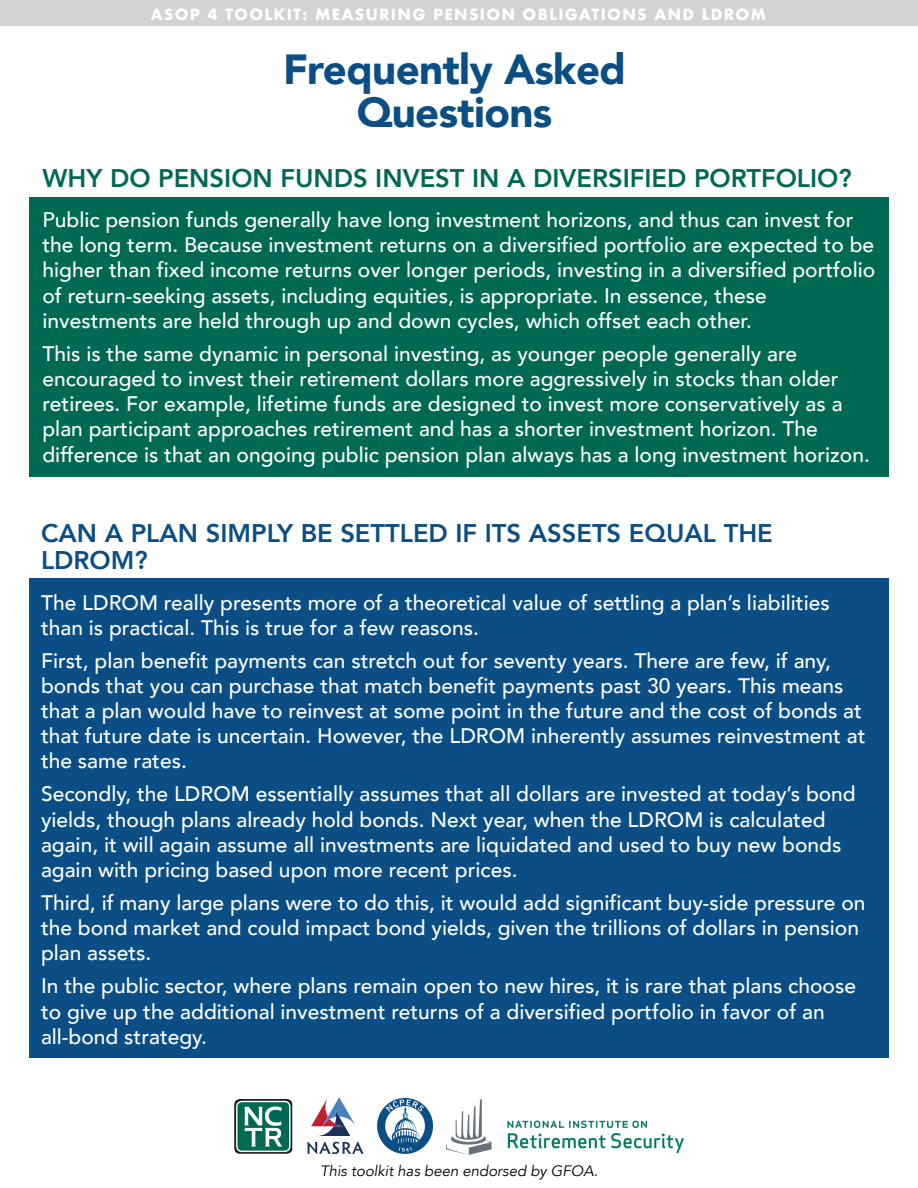
<style>
.page{position:relative;width:918px;height:1188px;background:#fff}
.page>*{position:absolute;margin:0;border:0;box-sizing:border-box;transform-origin:0 0}
.t1{font:900 42px/43.5px "Avenir";letter-spacing:-.015em;color:#0a4e85;text-align:center}
.t2{font:800 25.5px/27px "Avenir";color:#0a4e85}
.t3{font:800 25.5px "Avenir";color:#006954}
.t4{font:500 21px/25.2px "Avenir";color:#fff}
.t5{font:700 15px "Futura";letter-spacing:.08em;color:#fff}
.t6{font:italic 15px "Avenir";color:#000}
</style>
<div class="page">
<div style="left:29px;top:197px;width:860px;height:280px;background:#006954"></div>
<div style="left:29px;top:578px;width:860px;height:480px;background:#0a4e85"></div>
<div style="left:0;top:0;width:918px;height:26px;background:#d3d3d3"></div>
<img style="left:234px;top:1099px;width:59px;height:55px">
<svg style="left:311px;top:1097px;width:44px;height:39px"></svg>
<svg style="left:307px;top:1142px;width:57px;height:12px"></svg>
<img style="left:378px;top:1099px;width:55px;height:55px">
<img style="left:447px;top:1100px;width:237px;height:55px">
<p class="t5" style="left:151px;top:4px;width:617px">ASOP 4 TOOLKIT: MEASURING PENSION OBLIGATIONS AND LDROM</p>
<h1 class="t1" style="left:283px;top:46px;width:344px">Frequently Asked<br>Questions</h1>
<p class="t3" style="left:43px;top:158px;width:811px">WHY DO PENSION FUNDS INVEST IN A DIVERSIFIED PORTFOLIO?</p>
<p class="t4" style="left:43px;top:206px;width:834px">Public pension funds generally have long investment horizons, and thus can invest for the long term. Because investment returns on a diversified portfolio are expected to be higher than fixed income returns over longer periods, investing in a diversified portfolio of return-seeking assets, including equities, is appropriate. In essence, these investments are held through up and down cycles, which offset each other.</p>
<p class="t4" style="left:43px;top:340px;width:829px">This is the same dynamic in personal investing, as younger people generally are encouraged to invest their retirement dollars more aggressively in stocks than older retirees. For example, lifetime funds are designed to invest more conservatively as a plan participant approaches retirement and has a shorter investment horizon. The difference is that an ongoing public pension plan always has a long investment horizon.</p>
<p class="t2" style="left:41px;top:520px;width:733px">CAN A PLAN SIMPLY BE SETTLED IF ITS ASSETS EQUAL THE<br>LDROM?</p>
<p class="t4" style="left:41px;top:588px;width:790px">The LDROM really presents more of a theoretical value of settling a plan’s liabilities than is practical. This is true for a few reasons.</p>
<p class="t4" style="left:41px;top:647px;width:826px">First, plan benefit payments can stretch out for seventy years. There are few, if any, bonds that you can purchase that match benefit payments past 30 years. This means that a plan would have to reinvest at some point in the future and the cost of bonds at that future date is uncertain. However, the LDROM inherently assumes reinvestment at the same rates.</p>
<p class="t4" style="left:41px;top:780px;width:816px">Secondly, the LDROM essentially assumes that all dollars are invested at today’s bond yields, though plans already hold bonds. Next year, when the LDROM is calculated again, it will again assume all investments are liquidated and used to buy new bonds again with pricing based upon more recent prices.</p>
<p class="t4" style="left:41px;top:889px;width:826px">Third, if many large plans were to do this, it would add significant buy-side pressure on the bond market and could impact bond yields, given the trillions of dollars in pension plan assets.</p>
<p class="t4" style="left:41px;top:972px;width:817px">In the public sector, where plans remain open to new hires, it is rare that plans choose to give up the additional investment returns of a diversified portfolio in favor of an all-bond strategy.</p>
<p class="t6" style="left:320px;top:1162px;width:279px">This toolkit has been endorsed by GFOA.</p>
</div>
